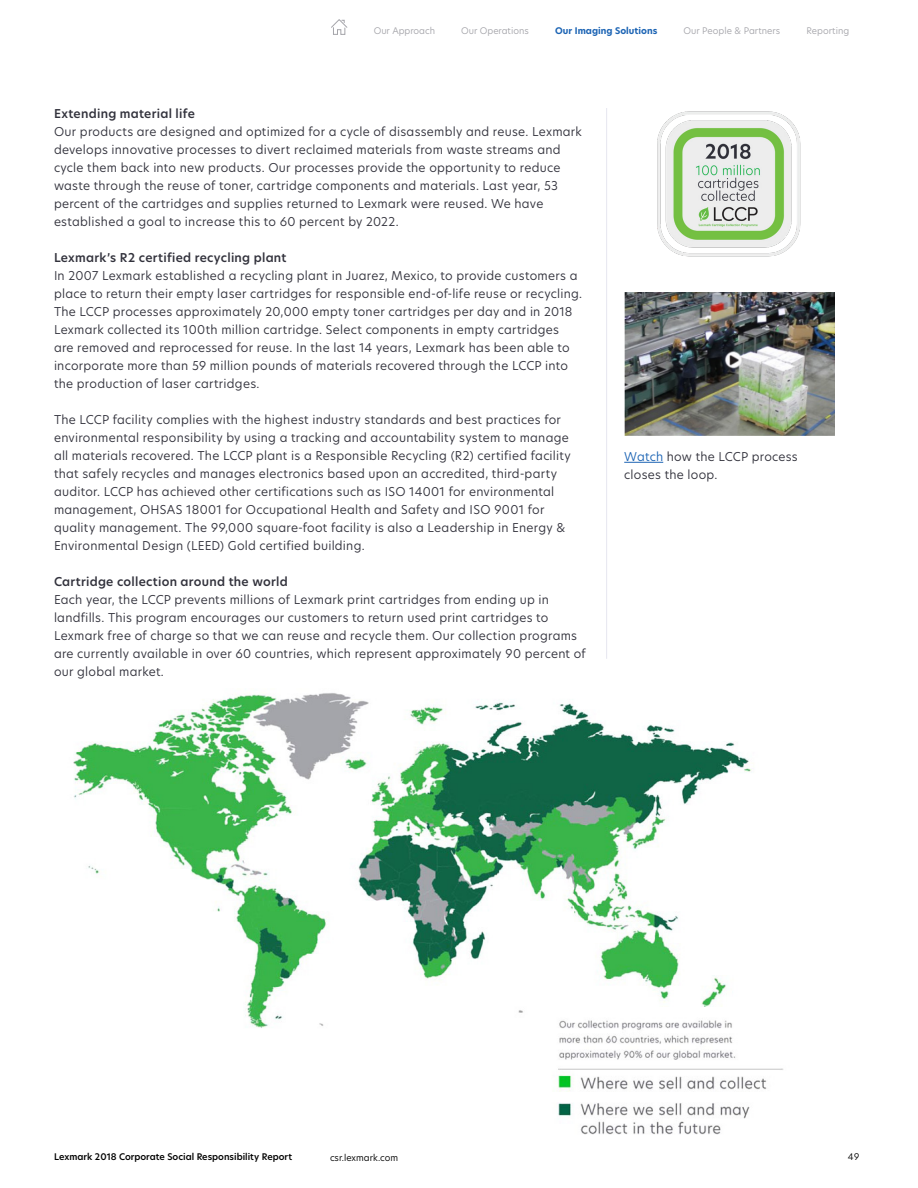
<style>
.page{position:relative;width:918px;height:1188px;background:#fff}
.page>*{position:absolute;margin:0;border:0;box-sizing:border-box;transform-origin:0 0}
.t1{font:12px/18px "TP Hero";letter-spacing:.02em;color:#32323c}
.t2{font:600 12px "TP Hero";letter-spacing:.02em;color:#32323c}
.t3{font:9px "TP Hero";color:#a5a5aa}
.t4{font:600 9px "TP Hero";color:#000}
.t5{font:700 9px "TP Hero";color:#1c64b4}
.t6{font:9px "TP Hero";color:#000}
.s1{color:#1c64b4}
</style>
<div class="page">
<svg style="left:331px;top:19px;width:16px;height:16px"></svg>
<img style="left:73px;top:693px;width:711px;height:442px">
<hr style="left:624px;top:462px;width:39px;height:1px;background:#1c64b4">
<hr style="left:606px;top:108px;width:1px;height:551px;background:#e6e6f0">
<img style="left:624px;top:293px;width:211px;height:143px">
<img style="left:657px;top:111px;width:144px;height:146px">
<p class="t3" style="left:374px;top:25px;width:63px">Our Approach</p>
<p class="t3" style="left:461px;top:25px;width:69px">Our Operations</p>
<p class="t5" style="left:555px;top:25px;width:104px">Our Imaging Solutions</p>
<p class="t3" style="left:683px;top:25px;width:99px">Our People &amp; Partners</p>
<p class="t3" style="left:807px;top:25px;width:44px">Reporting</p>
<p class="t2" style="left:54px;top:105px;width:142px">Extending material life</p>
<p class="t1" style="left:54px;top:122px;width:530px">Our products are designed and optimized for a cycle of disassembly and reuse. Lexmark develops innovative processes to divert reclaimed materials from waste streams and cycle them back into new products. Our processes provide the opportunity to reduce waste through the reuse of toner, cartridge components and materials. Last year, 53 percent of the cartridges and supplies returned to Lexmark were reused. We have established a goal to increase this to 60 percent by 2022.</p>
<p class="t2" style="left:54px;top:249px;width:234px">Lexmark’s R2 certified recycling plant</p>
<p class="t1" style="left:54px;top:266px;width:530px">In 2007 Lexmark established a recycling plant in Juarez, Mexico, to provide customers a place to return their empty laser cartridges for responsible end-of-life reuse or recycling.<br>The LCCP processes approximately 20,000 empty toner cartridges per day and in 2018<br>Lexmark collected its 100th million cartridge. Select components in empty cartridges<br>are removed and reprocessed for reuse. In the last 14 years, Lexmark has been able to incorporate more than 59 million pounds of materials recovered through the LCCP into the production of laser cartridges.</p>
<p class="t1" style="left:54px;top:410px;width:518px">The LCCP facility complies with the highest industry standards and best practices for environmental responsibility by using a tracking and accountability system to manage all materials recovered. The LCCP plant is a Responsible Recycling (R2) certified facility that safely recycles and manages electronics based upon an accredited, third-party auditor. LCCP has achieved other certifications such as ISO 14001 for environmental management, OHSAS 18001 for Occupational Health and Safety and ISO 9001 for quality management. The 99,000 square-foot facility is also a Leadership in Energy &amp; Environmental Design (LEED) Gold certified building.</p>
<p class="t2" style="left:54px;top:573px;width:235px">Cartridge collection around the world</p>
<p class="t1" style="left:54px;top:590px;width:533px">Each year, the LCCP prevents millions of Lexmark print cartridges from ending up in landfills. This program encourages our customers to return used print cartridges to Lexmark free of charge so that we can reuse and recycle them. Our collection programs are currently available in over 60 countries, which represent approximately 90 percent of our global market.</p>
<p class="t1" style="left:624px;top:447px;width:175px"><span class="s1">Watch</span> how the LCCP process closes the loop.</p>
<p class="t4" style="left:54px;top:1150px;width:240px">Lexmark 2018 Corporate Social Responsibility Report</p>
<p class="t6" style="left:330px;top:1151px;width:70px">csr.lexmark.com</p>
<p class="t6" style="left:848px;top:1150px;width:13px">49</p>
</div>
